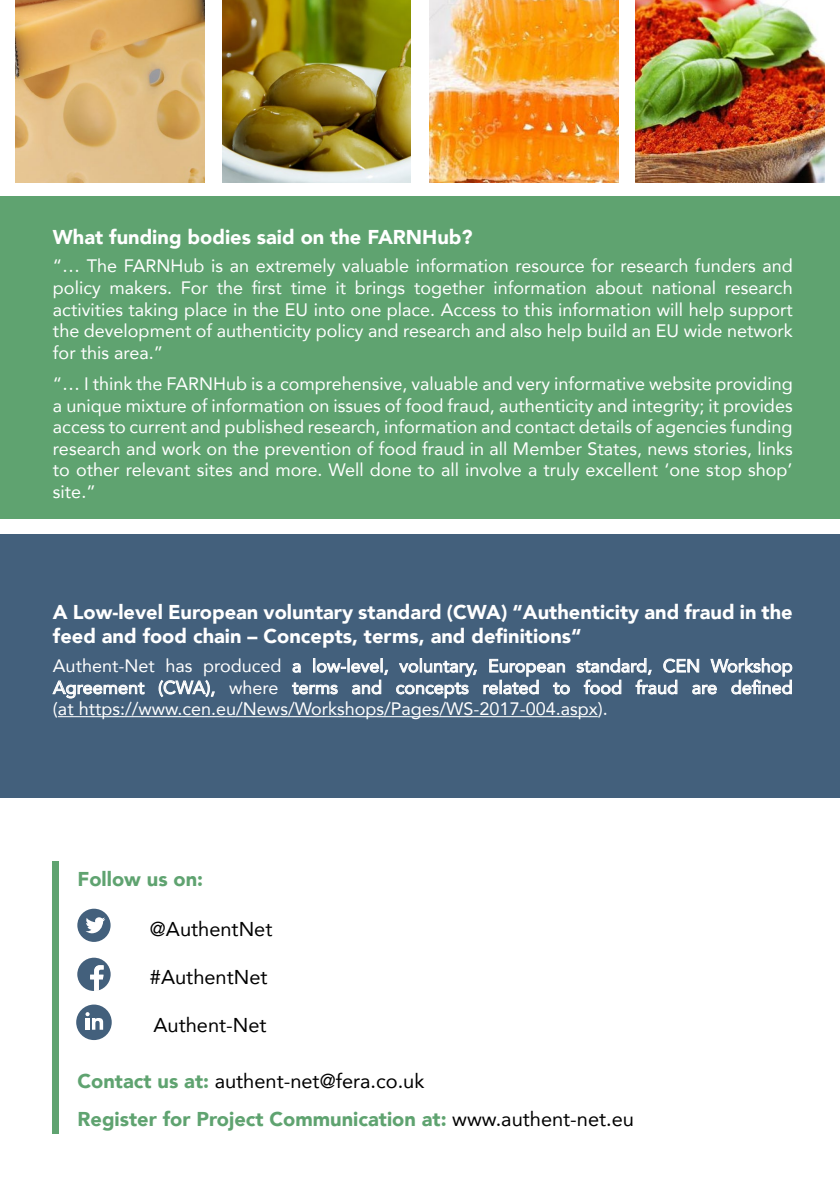
<style>
.page{position:relative;width:840px;height:1191px;background:#fff}
.page>*{position:absolute;margin:0;border:0;box-sizing:border-box;transform-origin:0 0}
.t1{font:900 20px/24px "Avenir";color:#fff}
.t2{font:900 20px/38px "Avenir";color:#5fa370}
.t3{font:20px "Avenir";color:#000}
.t4{font:18px/21.6px "Avenir";color:#fff;text-align:justify}
.s1{font-weight:400;color:#000}
</style>
<div class="page">
<div style="left:0;top:534px;width:839px;height:263px;background:#43607c"></div>
<div style="left:0;top:196px;width:839px;height:323px;background:#5fa370"></div>
<hr style="left:58px;top:716px;width:539px;height:1px;background:#fff">
<svg style="left:52px;top:680px;width:92px;height:18px"></svg>
<svg style="left:159px;top:680px;width:56px;height:17px"></svg>
<svg style="left:292px;top:658px;width:96px;height:36px"></svg>
<svg style="left:396px;top:658px;width:80px;height:40px"></svg>
<svg style="left:483px;top:659px;width:86px;height:35px"></svg>
<svg style="left:576px;top:658px;width:215px;height:36px"></svg>
<svg style="left:77px;top:957px;width:33px;height:34px"></svg>
<div style="left:77px;top:908px;width:33px;height:34px;background:#43607c;border-radius:50%"></div>
<svg style="left:86px;top:917px;width:19px;height:16px"></svg>
<div style="left:76px;top:1004px;width:36px;height:36px;background:#43607c;border-radius:50%"></div>
<svg style="left:85px;top:1012px;width:18px;height:17px"></svg>
<img style="left:16px;top:0;width:188px;height:183px">
<img style="left:222px;top:0;width:188px;height:183px">
<img style="left:429px;top:0;width:188px;height:183px">
<img style="left:635px;top:0;width:188px;height:183px">
<div style="left:53px;top:860px;width:6px;height:273px;background:#5fa370"></div>
<p class="t1" style="left:53px;top:224px;width:421px">What funding bodies said on the FARNHub?</p>
<p class="t4" style="left:53px;top:255px;width:740px">“… The FARNHub is an extremely valuable information resource for research funders and policy makers. For the first time it brings together information about national research activities taking place in the EU into one place. Access to this information will help support the development of authenticity policy and research and also help build an EU wide network for this area.”</p>
<p class="t4" style="left:53px;top:372px;width:740px">“… I think the FARNHub is a comprehensive, valuable and very informative website providing a unique mixture of information on issues of food fraud, authenticity and integrity; it provides access to current and published research, information and contact details of agencies funding research and work on the prevention of food fraud in all Member States, news stories, links to other relevant sites and more. Well done to all involve a truly excellent ‘one stop shop’ site.”</p>
<p class="t1" style="left:53px;top:599px;width:740px">A Low-level European voluntary standard (CWA) “Authenticity and fraud in the feed and food chain – Concepts, terms, and definitions“</p>
<p class="t4" style="left:53px;top:654px;width:740px">Authent-Net has produced a low-level, voluntary, European standard, CEN Workshop Agreement (CWA), where terms and concepts related to food fraud are defined (at https://www.cen.eu/News/Workshops/Pages/WS-2017-004.aspx).</p>
<p class="t2" style="left:77px;top:859px;width:127px">Follow us on:</p>
<p class="t3" style="left:150px;top:913px;width:124px">@AuthentNet</p>
<p class="t3" style="left:150px;top:961px;width:119px">#AuthentNet</p>
<p class="t3" style="left:153px;top:1009px;width:115px">Authent-Net</p>
<p class="t2" style="left:77px;top:1061px;width:557px">Contact us at: <span class="s1">authent-net@fera.co.uk<br></span>Register for Project Communication at: <span class="s1">www.authent-net.eu</span></p>
</div>
